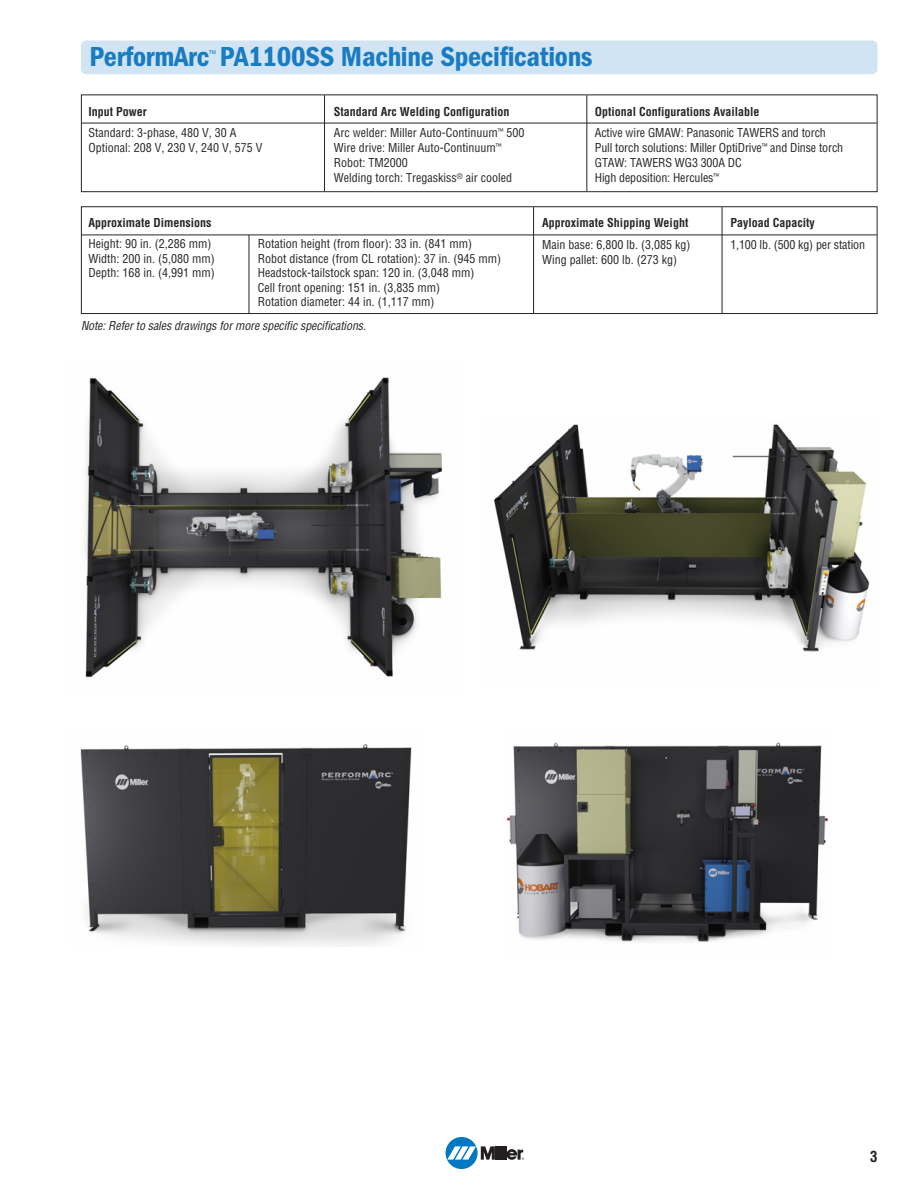
<style>
.page{position:relative;width:918px;height:1188px;background:#fff}
.page>*{position:absolute;margin:0;border:0;box-sizing:border-box;transform-origin:0 0}
.t1{font:28.5px "ITC Franklin Gothic Std Dm Cd";letter-spacing:-.01em;color:#197bc1}
.t2{font:700 condensed 15px "Helvetica";color:#272526}
.t3{font:condensed 12px/15px "Helvetica";color:#272526}
.t4{font:700 condensed 12px "Helvetica";color:#272526}
.t5{font:italic condensed 12px "Helvetica";letter-spacing:-.01em;color:#272526}
.t6{font:condensed 9px "Helvetica";color:#197bc1}
</style>
<div class="page">
<div style="left:446px;top:1137px;width:32px;height:32px;background:#0079c2;border-radius:50%"></div>
<hr style="left:499px;top:1146px;width:3px;height:14px;background:#231f20">
<hr style="left:503px;top:1146px;width:3px;height:14px;background:#231f20">
<svg style="left:447px;top:1146px;width:52px;height:14px"></svg>
<svg style="left:506px;top:1149px;width:18px;height:11px"></svg>
<div style="left:81px;top:40px;width:797px;height:34px;background:#d1e4f3;border-radius:5px"></div>
<img style="left:493px;top:424px;width:377px;height:228px">
<img style="left:506px;top:742px;width:323px;height:200px">
<img style="left:85px;top:377px;width:357px;height:301px">
<img style="left:80px;top:744px;width:332px;height:202px">
<div style="left:81px;top:94px;width:797px;height:98px;border:1px solid #272526"></div>
<hr style="left:324px;top:95px;width:1px;height:96px;background:#272526">
<hr style="left:586px;top:95px;width:1px;height:96px;background:#272526">
<hr style="left:82px;top:123px;width:795px;height:1px;background:#272526">
<div style="left:81px;top:206px;width:797px;height:108px;border:1px solid #272526"></div>
<hr style="left:533px;top:207px;width:1px;height:106px;background:#272526">
<hr style="left:249px;top:235px;width:1px;height:78px;background:#272526">
<hr style="left:722px;top:207px;width:1px;height:106px;background:#272526">
<hr style="left:82px;top:235px;width:795px;height:1px;background:#272526">
<p class="t1" style="left:90px;top:47px;width:505px">PerformArc PA1100SS Machine Specifications</p>
<p class="t6" style="left:209px;top:50px;width:8px">™</p>
<p class="t4" style="left:89px;top:107px;width:60px">Input Power</p>
<p class="t3" style="left:89px;top:126px;width:176px">Standard: 3-phase, 480 V, 30 A<br>Optional: 208 V, 230 V, 240 V, 575 V</p>
<p class="t4" style="left:334px;top:107px;width:177px">Standard Arc Welding Configuration</p>
<p class="t3" style="left:334px;top:126px;width:192px">Arc welder: Miller Auto-Continuum<sup>™</sup> 500<br>Wire drive: Miller Auto-Continuum<sup>™<br></sup>Robot: TM2000<br>Welding torch: Tregaskiss<sup>®</sup> air cooled</p>
<p class="t4" style="left:89px;top:218px;width:124px">Approximate Dimensions</p>
<p class="t3" style="left:89px;top:238px;width:128px;line-height:14.4px">Height: 90 in. (2,286 mm)<br>Width: 200 in. (5,080 mm)<br>Depth: 168 in. (4,991 mm)</p>
<p class="t3" style="left:258px;top:237px;width:216px">Rotation height (from floor): 33 in. (841 mm)</p>
<p class="t3" style="left:258px;top:252px;width:245px">Robot distance (from CL rotation): 37 in. (945 mm)</p>
<p class="t3" style="left:258px;top:266px;width:218px">Headstock-tailstock span: 120 in. (3,048 mm)</p>
<p class="t3" style="left:258px;top:281px;width:184px">Cell front opening: 151 in. (3,835 mm)</p>
<p class="t3" style="left:258px;top:295px;width:178px">Rotation diameter: 44 in. (1,117 mm)</p>
<p class="t5" style="left:81px;top:321px;width:287px">Note: Refer to sales drawings for more specific specifications.</p>
<p class="t4" style="left:595px;top:107px;width:166px">Optional Configurations Available</p>
<p class="t3" style="left:595px;top:126px;width:250px">Active wire GMAW: Panasonic TAWERS and torch Pull torch solutions: Miller OptiDrive<sup>™</sup> and Dinse torch GTAW: TAWERS WG3 300A DC<br>High deposition: Hercules<sup>™</sup></p>
<p class="t4" style="left:542px;top:218px;width:148px">Approximate Shipping Weight</p>
<p class="t3" style="left:542px;top:238px;width:150px">Main base: 6,800 lb. (3,085 kg)<br>Wing pallet: 600 lb. (273 kg)</p>
<p class="t4" style="left:730px;top:218px;width:86px">Payload Capacity</p>
<p class="t3" style="left:730px;top:238px;width:136px">1,100 lb. (500 kg) per station</p>
<p class="t2" style="left:870px;top:1151px;width:9px">3</p>
</div>
